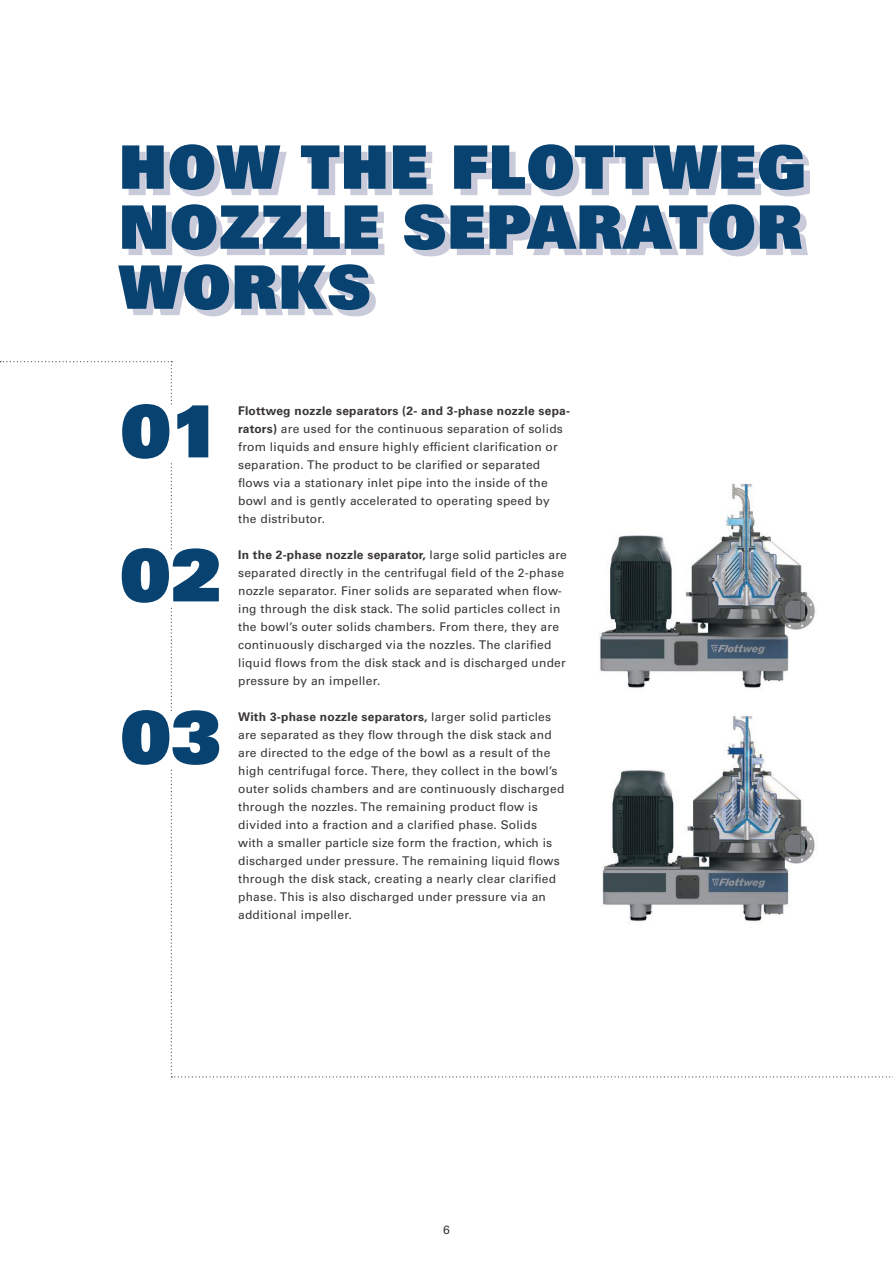
<style>
.page{position:relative;width:893px;height:1263px;background:#fff}
.page>*{position:absolute;margin:0;border:0;box-sizing:border-box;transform-origin:0 0}
.t1{font:72px/144px "Univers LT Pro 85 X Black";color:#074271}
.t2{font:60px/60px "Univers LT Pro 85 X Black";letter-spacing:.02em;color:#074271;text-align:justify}
.t3{font:12px/18px "Univers LT Pro 55 Roman";letter-spacing:.02em;color:#393535}
.t4{font:700 12px "Univers LT Pro 65";letter-spacing:.02em;color:#393535}
.s1{font-family:"Univers LT Pro 65";font-weight:700}
.s2{font-family:"Univers LT Pro 55 Roman";font-weight:400}
</style>
<div class="page">
<img style="left:602px;top:716px;width:213px;height:206px">
<img style="left:599px;top:483px;width:216px;height:205px">
<h2 class="t2" style="left:119px;top:136px;width:688px">HOW THE FLOTTWEG NOZZLE SEPARATOR WORKS</h2>
<h1 class="t1" style="left:120px;top:358px;width:103px">01<br>02</h1>
<h1 class="t1" style="left:120px;top:664px;width:103px">03</h1>
<p class="t4" style="left:238px;top:403px;width:334px">Flottweg nozzle separators (2- and 3-phase nozzle sepa-</p>
<p class="t3" style="left:238px;top:419px;width:326px"><span class="s1">rators)</span> are used for the continuous separation of solids from liquids and ensure highly efficient clarification or separation. The product to be clarified or separated flows via a stationary inlet pipe into the inside of the bowl and is gently accelerated to operating speed by the distributor.</p>
<p class="t4" style="left:238px;top:547px;width:330px">In the 2-phase nozzle separator, <span class="s2">large solid particles are</span></p>
<p class="t3" style="left:238px;top:563px;width:329px">separated directly in the centrifugal field of the 2-phase nozzle separator. Finer solids are separated when flow&shy;ing through the disk stack. The solid particles collect in the bowl’s outer solids chambers. From there, they are continuously discharged via the nozzles. The clarified liquid flows from the disk stack and is discharged under pressure by an impeller.</p>
<p class="t4" style="left:238px;top:709px;width:315px">With 3-phase nozzle separators, <span class="s2">larger solid particles</span></p>
<p class="t3" style="left:238px;top:725px;width:328px">are separated as they flow through the disk stack and are directed to the edge of the bowl as a result of the high centrifugal force. There, they collect in the bowl’s outer solids chambers and are continuously discharged through the nozzles. The remaining product flow is divided into a fraction and a clarified phase. Solids with a smaller particle size form the fraction, which is discharged under pressure. The remaining liquid flows through the disk stack, creating a nearly clear clarified phase. This is also discharged under pressure via an additional impeller.</p>
<p class="t3" style="left:443px;top:1220px;width:8px">6</p>
</div>
